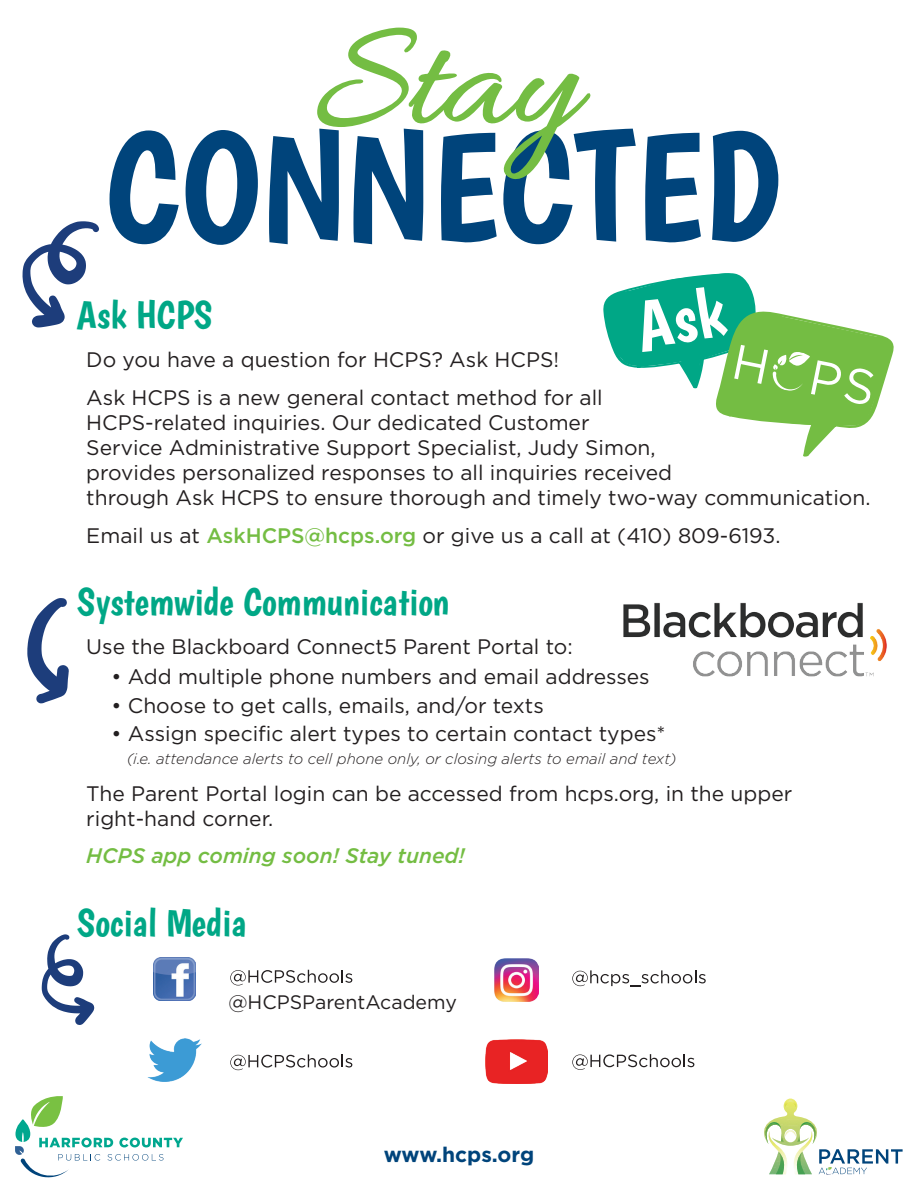
<style>
.page{position:relative;width:918px;height:1188px;background:#fff}
.page>*{position:absolute;margin:0;border:0;box-sizing:border-box;transform-origin:0 0}
.t1{font:39px "Boogaloo";color:#00a786}
.t2{font:21px/25.2px "Gotham";color:#231f20}
.t3{font:italic 500 21px "Gotham";color:#74bd43}
.t4{font:700 21px "Gotham";color:#00447b}
.t5{font:19.5px "Gotham";color:#231f20}
.t6{font:italic 300 15px "Gotham";color:#231f20}
.s1{font-weight:500;color:#74bd43}
</style>
<div class="page">
<img style="left:153px;top:957px;width:43px;height:43px">
<img style="left:495px;top:958px;width:44px;height:44px">
<img style="left:148px;top:1038px;width:54px;height:44px">
<img style="left:486px;top:1040px;width:61px;height:43px">
<svg style="left:230px;top:970px;width:122px;height:15px"></svg>
<svg style="left:230px;top:1054px;width:122px;height:16px"></svg>
<svg style="left:572px;top:970px;width:134px;height:16px"></svg>
<svg style="left:572px;top:1054px;width:122px;height:16px"></svg>
<img style="left:623px;top:602px;width:264px;height:75px">
<svg style="left:603px;top:273px;width:291px;height:184px"></svg>
<svg style="left:15px;top:1096px;width:168px;height:81px"></svg>
<svg style="left:764px;top:1099px;width:139px;height:75px"></svg>
<svg style="left:110px;top:130px;width:69px;height:114px"></svg>
<svg style="left:186px;top:130px;width:72px;height:115px"></svg>
<svg style="left:645px;top:133px;width:56px;height:109px"></svg>
<svg style="left:712px;top:131px;width:66px;height:111px"></svg>
<svg style="left:22px;top:221px;width:77px;height:107px"></svg>
<svg style="left:269px;top:27px;width:367px;height:217px"></svg>
<svg style="left:27px;top:598px;width:42px;height:105px"></svg>
<svg style="left:42px;top:934px;width:52px;height:91px"></svg>
<h1 class="t1" style="left:77px;top:291px;width:137px">Ask HCPS</h1>
<p class="t2" style="left:86px;top:341px;width:518px;line-height:37.2px">Do you have a question for HCPS? Ask HCPS!<br>Ask HCPS is a new general contact method for all</p>
<p class="t2" style="left:86px;top:409px;width:786px">HCPS-related inquiries. Our dedicated Customer<br>Service Administrative Support Specialist, Judy Simon,<br>provides personalized responses to all inquiries received<br>through Ask HCPS to ensure thorough and timely two-way communication.</p>
<p class="t2" style="left:86px;top:522px;width:696px">Email us at <span class="s1">AskHCPS@hcps.org</span> or give us a call at (410) 809-6193.</p>
<h1 class="t1" style="left:77px;top:578px;width:374px">Systemwide Communication</h1>
<p class="t2" style="left:86px;top:634px;width:488px">Use the Blackboard Connect5 Parent Portal to:</p>
<p class="t2" style="left:112px;top:664px;width:540px">• Add multiple phone numbers and email addresses</p>
<p class="t2" style="left:112px;top:692px;width:434px">• Choose to get calls, emails, and/or texts</p>
<p class="t2" style="left:112px;top:721px;width:556px">• Assign specific alert types to certain contact types*</p>
<p class="t6" style="left:127px;top:749px;width:551px">(i.e. attendance alerts to cell phone only, or closing alerts to email and text)</p>
<p class="t2" style="left:86px;top:780px;width:708px">The Parent Portal login can be accessed from hcps.org, in the upper right-hand corner.</p>
<p class="t3" style="left:86px;top:842px;width:380px">HCPS app coming soon! Stay tuned!</p>
<h1 class="t1" style="left:77px;top:899px;width:171px">Social Media</h1>
<p class="t5" style="left:228px;top:990px;width:230px">@HCPSParentAcademy</p>
<p class="t4" style="left:384px;top:1141px;width:152px">www.hcps.org</p>
</div>
